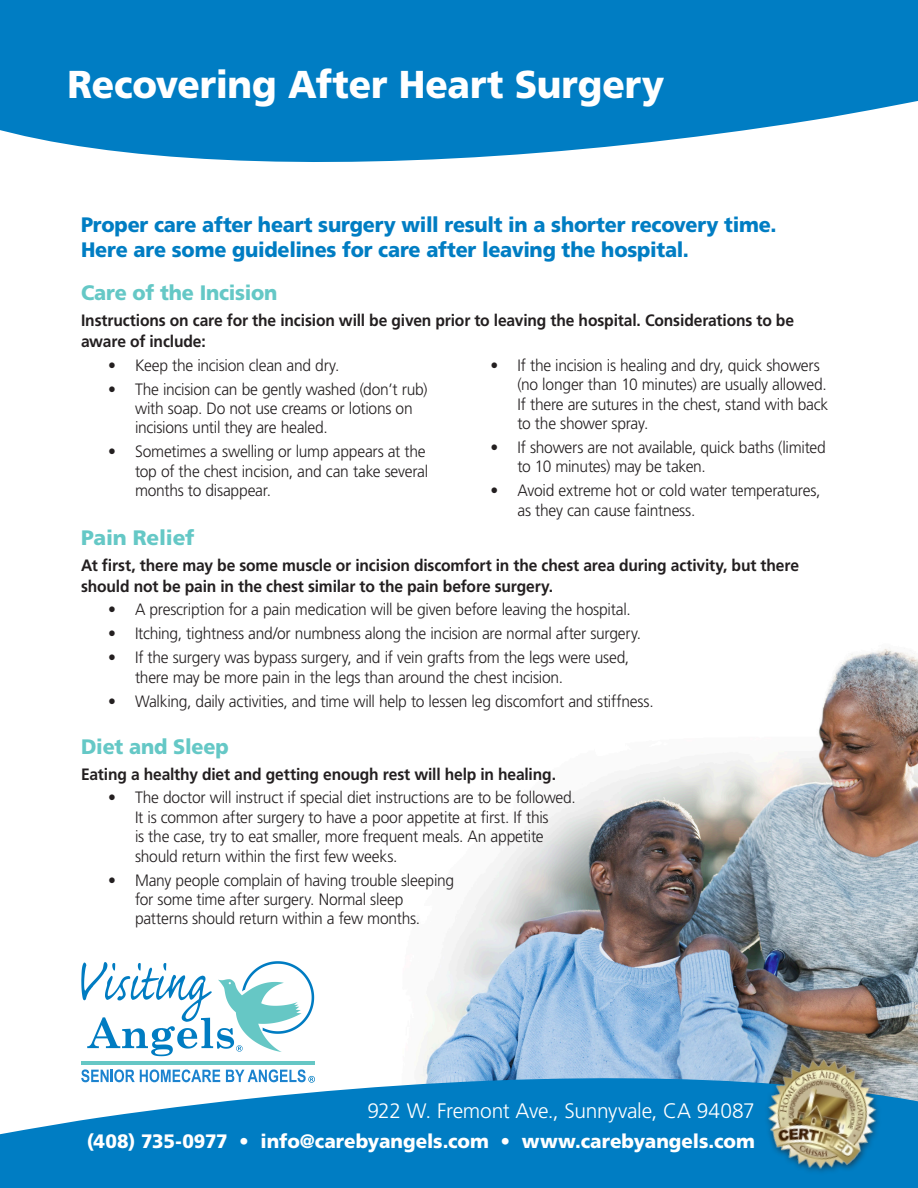
<style>
.page{position:relative;width:918px;height:1188px;background:#fff}
.page>*{position:absolute;margin:0;border:0;box-sizing:border-box;transform-origin:0 0}
.t1{font:900 38.85px "Frutiger";letter-spacing:-.005em;color:#fff;scale:.95 1}
.Body_Text{font:900 20.85px/25px "Frutiger";letter-spacing:-.01em;color:#007dc3;scale:.95 1}
.t2{font:300 20.85px "Frutiger";letter-spacing:-.015em;color:#fff}
.Subheading_14_pt{font:900 20.85px "Frutiger";letter-spacing:-.01em;color:#65c8c6;scale:.95 1}
.Subtitle_-_14_pt{font:900 20.85px "Frutiger";letter-spacing:-.01em;color:#65c8c6;scale:.95 1}
.Subtitle_-_14_pt-2{font:900 20.85px "Frutiger";letter-spacing:-.01em;color:#65c8c6}
.t3{font:900 19.5px "Frutiger";color:#fff}
.Body_Text_Bulleted{font:300 16.5px/19.5px "Frutiger";letter-spacing:-.015em;color:#231f20;scale:.95 1}
.Body_Text-2{font:700 16.5px/20.9px "Frutiger";letter-spacing:-.01em;color:#231f20;scale:.95 1}
.s1{font-weight:700}
</style>
<div class="page">
<img style="left:427px;top:648px;width:491px;height:389px">
<svg style="left:0;top:0;width:918px;height:162px;background:#1a8ac9"></svg>
<svg style="left:0;top:1037px;width:918px;height:151px;fill:#007dc3"></svg>
<hr style="left:81px;top:1062px;width:234px;height:3px;background:#66c7c5">
<svg style="left:81px;top:961px;width:233px;height:95px"></svg>
<svg style="left:81px;top:1069px;width:139px;height:13px"></svg>
<svg style="left:226px;top:1069px;width:89px;height:14px"></svg>
<img style="left:755px;top:1048px;width:135px;height:136px">
<p class="t1" style="left:68px;top:61px;width:630px">Recovering After Heart Surgery</p>
<p class="Body_Text" style="left:81px;top:212px;width:734px">Proper care after heart surgery will result in a shorter recovery time.<br>Here are some guidelines for care after leaving the hospital.</p>
<p class="Subheading_14_pt" style="left:81px;top:281px;width:208px">Care of the Incision</p>
<p class="Body_Text-2" style="left:81px;top:310px;width:752px">Instructions on care for the incision will be given prior to leaving the hospital. Considerations to be aware of include:</p>
<p class="Body_Text_Bulleted" style="left:108px;top:355px;width:245px"><span class="s1">•</span> Keep the incision clean and dry.</p>
<p class="Body_Text_Bulleted" style="left:135px;top:379px;width:309px;text-indent:-27px"><span class="s1">•</span> The incision can be gently washed (don’t rub) with soap. Do not use creams or lotions on incisions until they are healed.</p>
<p class="Body_Text_Bulleted" style="left:135px;top:442px;width:310px;text-indent:-27px"><span class="s1">•</span> Sometimes a swelling or lump appears at the top of the chest incision, and can take several months to disappear.</p>
<p class="Body_Text_Bulleted" style="left:518px;top:355px;width:329px;text-indent:-27px"><span class="s1">•</span> If the incision is healing and dry, quick showers (no longer than 10 minutes) are usually allowed.<br>If there are sutures in the chest, stand with back to the shower spray.</p>
<p class="Body_Text_Bulleted" style="left:518px;top:437px;width:326px;text-indent:-27px"><span class="s1">•</span> If showers are not available, quick baths (limited to 10 minutes) may be taken.</p>
<p class="Body_Text_Bulleted" style="left:518px;top:481px;width:321px;text-indent:-27px"><span class="s1">•</span> Avoid extreme hot or cold water temperatures, as they can cause faintness.</p>
<p class="Subtitle_-_14_pt-2" style="left:81px;top:525px;width:115px">Pain Relief</p>
<p class="Body_Text-2" style="left:81px;top:554px;width:757px">At first, there may be some muscle or incision discomfort in the chest area during activity, but there should not be pain in the chest similar to the pain before surgery.</p>
<p class="Body_Text_Bulleted" style="left:108px;top:600px;width:552px"><span class="s1">•</span> A prescription for a pain medication will be given before leaving the hospital.</p>
<p class="Body_Text_Bulleted" style="left:108px;top:624px;width:563px"><span class="s1">•</span> Itching, tightness and/or numbness along the incision are normal after surgery.</p>
<p class="Body_Text_Bulleted" style="left:135px;top:648px;width:522px;text-indent:-27px"><span class="s1">•</span> If the surgery was bypass surgery, and if vein grafts from the legs were used, there may be more pain in the legs than around the chest incision.</p>
<p class="Body_Text_Bulleted" style="left:108px;top:691px;width:576px"><span class="s1">•</span> Walking, daily activities, and time will help to lessen leg discomfort and stiffness.</p>
<p class="Subtitle_-_14_pt" style="left:81px;top:734px;width:157px">Diet and Sleep</p>
<p class="Body_Text-2" style="left:81px;top:763px;width:502px">Eating a healthy diet and getting enough rest will help in healing.</p>
<p class="Body_Text_Bulleted" style="left:135px;top:788px;width:466px;text-indent:-27px"><span class="s1">•</span> The doctor will instruct if special diet instructions are to be followed.<br>It is common after surgery to have a poor appetite at first. If this<br>is the case, try to eat smaller, more frequent meals. An appetite should return within the first few weeks.</p>
<p class="Body_Text_Bulleted" style="left:135px;top:870px;width:338px;text-indent:-27px"><span class="s1">•</span> Many people complain of having trouble sleeping for some time after surgery. Normal sleep patterns should return within a few months.</p>
<p class="t2" style="left:367px;top:1099px;width:389px">922 W. Fremont Ave., Sunnyvale, CA 94087</p>
<p class="t3" style="left:87px;top:1129px;width:669px">(408) 735-0977 • info@carebyangels.com • www.carebyangels.com</p>
</div>
